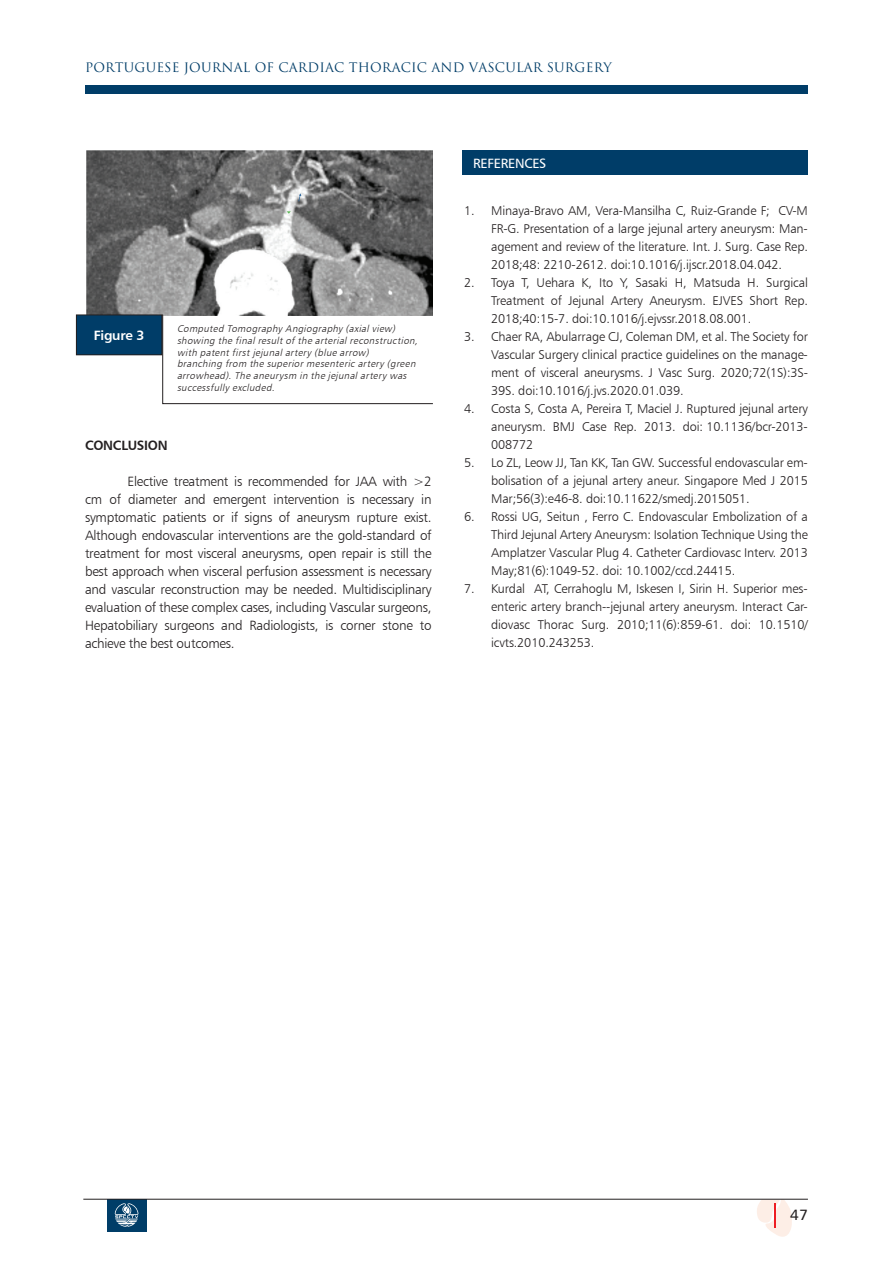
<style>
.page{position:relative;width:893px;height:1263px;background:#fff}
.page>*{position:absolute;margin:0;border:0;box-sizing:border-box;transform-origin:0 0}
.t1{font:15px "Humanist 777 BT Roman B";color:#231f20}
.t2{font:13.5px/18px "Humanist 777 BT Light B";letter-spacing:-.02em;color:#231f20;text-align:justify}
.t3{font:13.5px "Humanist 777 BT Roman B";letter-spacing:-.02em;color:#fff}
.t4{font:13.5px "Humanist 777 BT Bold B";letter-spacing:-.02em;color:#231f20}
.t5{font:13.5px "Humanist 777 BT Bold B";letter-spacing:-.02em;color:#fff}
.t6{font:12.75px/18px "Humanist 777 BT Light B";letter-spacing:-.01em;color:#231f20;text-align:justify}
.t7{font:12.75px "Trajan Pro 3";letter-spacing:.01em;color:#003d68}
.t8{font:italic 9.75px/11.7px "Humanist 777 BT Light B";letter-spacing:.035em;color:#231f20}
</style>
<div class="page">
<div style="left:107px;top:1199px;width:40px;height:33px;background:#003d68"></div>
<svg style="left:115px;top:1203px;width:23px;height:24px"></svg>
<div style="left:85px;top:85px;width:723px;height:8px;background:#003d68"></div>
<svg style="left:757px;top:1200px;width:35px;height:37px"></svg>
<hr style="left:83px;top:1199px;width:725px;height:1px;background:#231f20">
<img style="left:86px;top:150px;width:347px;height:165px">
<svg style="left:162px;top:314px;width:271px;height:90px"></svg>
<div style="left:76px;top:315px;width:86px;height:40px;background:#003d68"></div>
<div style="left:76px;top:315px;width:86px;height:40px;border:1px solid #231f20"></div>
<div style="left:462px;top:150px;width:346px;height:25px;background:#003d68"></div>
<p class="t7" style="left:85px;top:59px;width:528px">PORTUGUESE JOURNAL OF CARDIAC THORACIC AND VASCULAR SURGERY</p>
<p class="t5" style="left:94px;top:327px;width:52px">Figure 3</p>
<p class="t8" style="left:177px;top:323px;width:245px">Computed Tomography Angiography (axial view) showing the final result of the arterial reconstruction, with patent first jejunal artery (blue arrow) branching from the superior mesenteric artery (green arrowhead). The aneurysm in the jejunal artery was successfully excluded.</p>
<p class="t4" style="left:85px;top:437px;width:84px">CONCLUSION</p>
<p class="t2" style="left:85px;top:472px;width:348px;text-indent:43px">Elective treatment is recommended for JAA with &gt;2 cm of diameter and emergent intervention is necessary in symptomatic patients or if signs of aneurysm rupture exist.<br>Although endovascular interventions are the gold-standard of treatment for most visceral aneurysms, open repair is still the best approach when visceral perfusion assessment is necessary and vascular reconstruction may be needed. Multidisciplinary evaluation of these complex cases, including Vascular surgeons, Hepatobiliary surgeons and Radiologists, is corner stone to achieve the best outcomes.</p>
<p class="t3" style="left:473px;top:154px;width:75px">REFERENCES</p>
<p class="t6" style="left:491px;top:201px;width:318px;text-indent:-27px">1. Minaya-Bravo AM, Vera-Mansilha C, Ruiz-Grande F; CV-M FR-G. Presentation of a large jejunal artery aneurysm: Man&shy;agement and review of the literature. Int. J. Surg. Case Rep.<br>2018;48: 2210-2612. doi:10.1016/j.ijscr.2018.04.042.</p>
<p class="t6" style="left:491px;top:273px;width:318px;text-indent:-27px">2. Toya T, Uehara K, Ito Y, Sasaki H, Matsuda H. Surgical Treatment of Jejunal Artery Aneurysm. EJVES Short Rep.<br>2018;40:15-7. doi:10.1016/j.ejvssr.2018.08.001.</p>
<p class="t6" style="left:491px;top:327px;width:318px;text-indent:-27px">3. Chaer RA, Abularrage CJ, Coleman DM, et al. The Society for Vascular Surgery clinical practice guidelines on the manage&shy;ment of visceral aneurysms. J Vasc Surg. 2020;72(1S):3S-39S. doi:10.1016/j.jvs.2020.01.039.</p>
<p class="t6" style="left:491px;top:399px;width:318px;text-indent:-27px">4. Costa S, Costa A, Pereira T, Maciel J. Ruptured jejunal artery aneurysm. BMJ Case Rep. 2013. doi: 10.1136/bcr-2013- 008772</p>
<p class="t6" style="left:491px;top:453px;width:318px;text-indent:-27px">5. Lo ZL, Leow JJ, Tan KK, Tan GW. Successful endovascular em&shy;bolisation of a jejunal artery aneur. Singapore Med J 2015<br>Mar;56(3):e46-8. doi:10.11622/smedj.2015051.</p>
<p class="t6" style="left:491px;top:507px;width:318px;text-indent:-27px">6. Rossi UG, Seitun , Ferro C. Endovascular Embolization of a Third Jejunal Artery Aneurysm: Isolation Technique Using the Amplatzer Vascular Plug 4. Catheter Cardiovasc Interv. 2013<br>May;81(6):1049-52. doi: 10.1002/ccd.24415.</p>
<p class="t6" style="left:491px;top:579px;width:318px;text-indent:-27px">7. Kurdal AT, Cerrahoglu M, Iskesen I, Sirin H. Superior mes&shy;enteric artery branch--jejunal artery aneurysm. Interact Car&shy;diovasc Thorac Surg. 2010;11(6):859-61. doi: 10.1510/ icvts.2010.243253.</p>
<p class="t1" style="left:790px;top:1205px;width:19px">47</p>
</div>
